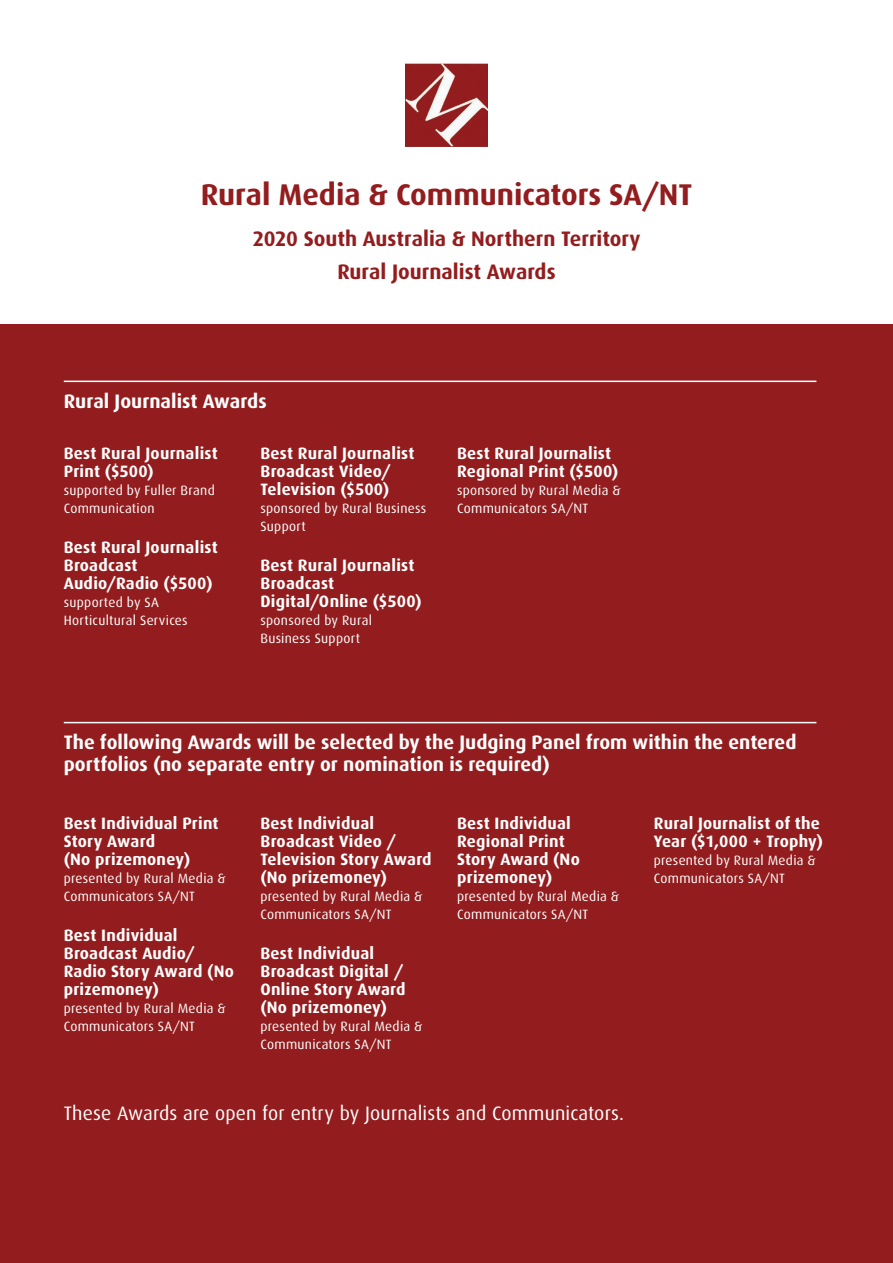
<style>
.page{position:relative;width:893px;height:1263px;background:#fff}
.page>*{position:absolute;margin:0;border:0;box-sizing:border-box;transform-origin:0 0}
.t1{font:700 30px "Dax";letter-spacing:-.005em;color:#931d1e}
.t2{font:700 21px/33px "Dax";color:#931d1e;text-align:center}
.t3{font:700 19.5px/22.5px "Dax";color:#fff}
.t4{font:19.5px "Dax";letter-spacing:.005em;color:#fff}
.t5{font:700 16.5px/18px "Dax";letter-spacing:.015em;color:#fff}
.t6{font:13.5px/18px "Dax";letter-spacing:.02em;color:#fff}
</style>
<div class="page">
<div style="left:0;top:325px;width:893px;height:938px;background:#931d1e"></div>
<hr style="left:64px;top:381px;width:752px;height:1px;background:#fff">
<hr style="left:64px;top:722px;width:752px;height:1px;background:#fff">
<img style="left:405px;top:64px;width:83px;height:82px">
<h1 class="t1" style="left:201px;top:177px;width:493px">Rural Media &amp; Communicators SA/NT</h1>
<p class="t2" style="left:252px;top:223px;width:390px">2020 South Australia &amp; Northern Territory<br>Rural Journalist Awards</p>
<p class="t3" style="left:64px;top:390px;width:204px">Rural Journalist Awards</p>
<p class="t5" style="left:64px;top:445px;width:155px">Best Rural Journalist<br>Print ($500)</p>
<p class="t6" style="left:64px;top:482px;width:153px">supported by Fuller Brand<br>Communication</p>
<p class="t5" style="left:64px;top:538px;width:155px">Best Rural Journalist<br>Broadcast<br>Audio/Radio ($500)</p>
<p class="t6" style="left:64px;top:593px;width:125px">supported by SA<br>Horticultural Services</p>
<p class="t5" style="left:260px;top:445px;width:155px">Best Rural Journalist<br>Broadcast Video/<br>Television ($500)</p>
<p class="t6" style="left:260px;top:500px;width:167px">sponsored by Rural Business<br>Support</p>
<p class="t5" style="left:260px;top:556px;width:163px">Best Rural Journalist<br>Broadcast<br>Digital/Online ($500)</p>
<p class="t6" style="left:260px;top:611px;width:113px">sponsored by Rural<br>Business Support</p>
<p class="t5" style="left:457px;top:445px;width:163px">Best Rural Journalist<br>Regional Print ($500)</p>
<p class="t6" style="left:457px;top:482px;width:165px">sponsored by Rural Media &amp;<br>Communicators SA/NT</p>
<p class="t3" style="left:64px;top:731px;width:734px">The following Awards will be selected by the Judging Panel from within the entered portfolios (no separate entry or nomination is required)</p>
<p class="t5" style="left:64px;top:815px;width:156px">Best Individual Print<br>Story Award<br>(No prizemoney)</p>
<p class="t6" style="left:64px;top:870px;width:164px">presented by Rural Media &amp;<br>Communicators SA/NT</p>
<p class="t5" style="left:64px;top:926px;width:172px">Best Individual<br>Broadcast Audio/<br>Radio Story Award (No prizemoney)</p>
<p class="t6" style="left:64px;top:999px;width:164px">presented by Rural Media &amp;<br>Communicators SA/NT</p>
<p class="t5" style="left:260px;top:815px;width:173px">Best Individual<br>Broadcast Video /<br>Television Story Award (No prizemoney)</p>
<p class="t6" style="left:260px;top:888px;width:164px">presented by Rural Media &amp;<br>Communicators SA/NT</p>
<p class="t5" style="left:260px;top:944px;width:147px">Best Individual<br>Broadcast Digital /<br>Online Story Award (No prizemoney)</p>
<p class="t6" style="left:260px;top:1017px;width:164px">presented by Rural Media &amp;<br>Communicators SA/NT</p>
<p class="t5" style="left:457px;top:815px;width:124px">Best Individual<br>Regional Print<br>Story Award (No prizemoney)</p>
<p class="t6" style="left:457px;top:888px;width:164px">presented by Rural Media &amp;<br>Communicators SA/NT</p>
<p class="t4" style="left:64px;top:1102px;width:562px">These Awards are open for entry by Journalists and Communicators.</p>
<p class="t5" style="left:654px;top:815px;width:171px">Rural Journalist of the<br>Year ($1,000 + Trophy)</p>
<p class="t6" style="left:654px;top:852px;width:164px">presented by Rural Media &amp;<br>Communicators SA/NT</p>
</div>
